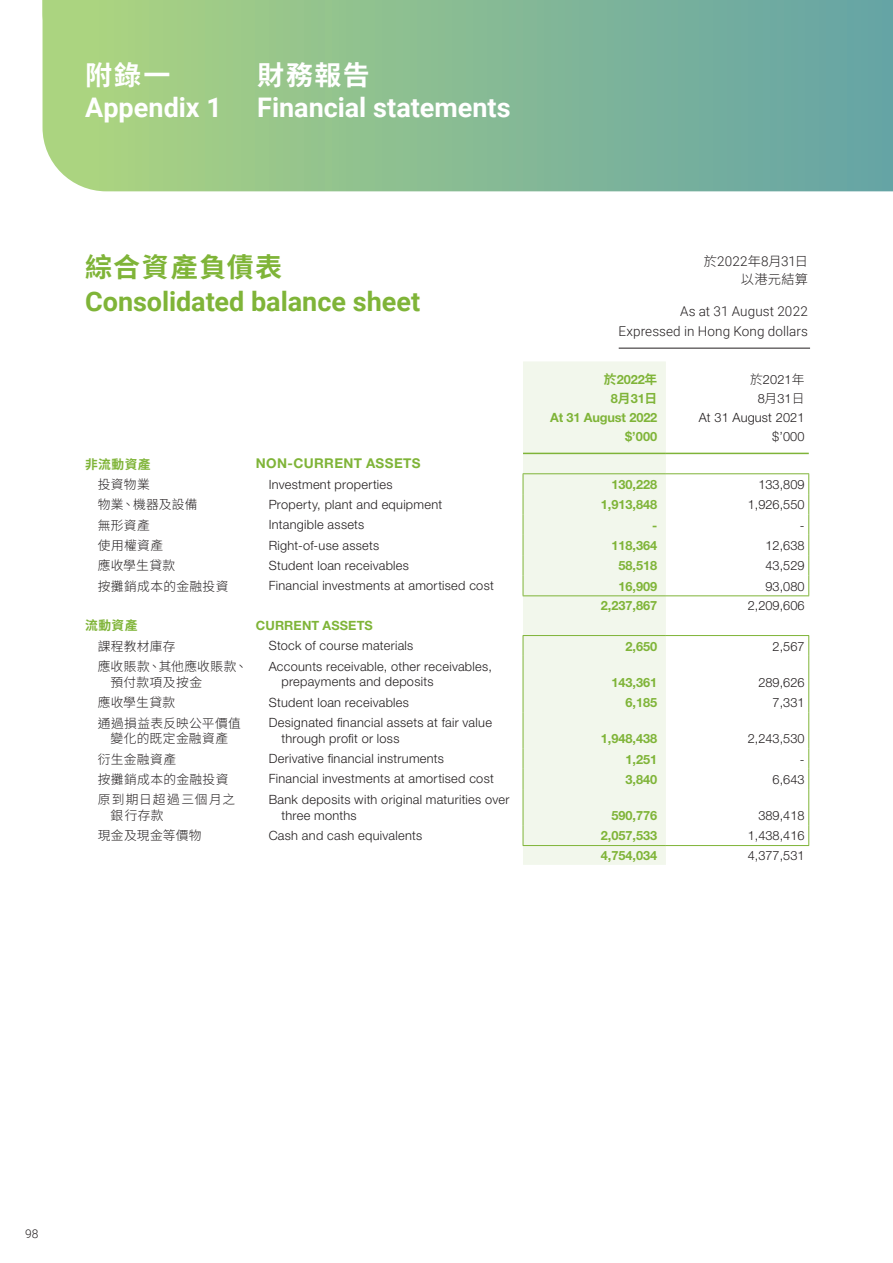
<style>
.page{position:relative;width:893px;height:1263px;background:#fff}
.page>*{position:absolute;margin:0;border:0;box-sizing:border-box;transform-origin:0 0}
.t1{font:700 27px "Roboto";color:#fff}
.t2{font:700 27px "Roboto";color:#7fb438}
.t3{font:700 27px "Noto Sans HK";letter-spacing:.055em;color:#7fb438}
.t4{font:700 27px "Noto Sans HK";letter-spacing:.065em;color:#fff}
.t5{font:300 13.5px/19.5px "Roboto";letter-spacing:.005em;color:#231f20;text-align:right}
.t6{font:700 13.5px "Helvetica Neue LT Pro";letter-spacing:.025em;color:#7fb438}
.t7{font:300 13.2px "Noto Sans HK";letter-spacing:.02em;color:#231f20}
.t8{font:300 12.75px/18.8px "Helvetica Neue LT Pro";letter-spacing:.02em;color:#231f20}
.t9{font:700 12.75px/18.8px "Helvetica Neue LT Pro";color:#7fb438;text-align:right}
.t10{font:300 12.75px/15.8px "Noto Sans HK";letter-spacing:.03em;color:#231f20}
.t11{font:300 12.75px/15.8px "Noto Sans HK";letter-spacing:.08em;color:#231f20}
.t12{font:700 12.75px "Noto Sans HK";letter-spacing:.04em;color:#7fb438}
.t13{font:300 12px "Roboto";color:#231f20}
.s1{font-family:"Noto Sans HK";font-size:13.2px}
.s2{font-family:"Noto Sans HK"}
</style>
<div class="page">
<div style="left:523px;top:361px;width:143px;height:504px;background:#f2f7ec"></div>
<hr style="left:523px;top:473px;width:143px;height:1px;background:#7fb438">
<hr style="left:666px;top:473px;width:143px;height:1px;background:#7fb438">
<svg style="left:523px;top:474px;width:1px;height:121px"></svg>
<svg style="left:808px;top:474px;width:1px;height:121px"></svg>
<hr style="left:523px;top:595px;width:143px;height:1px;background:#7fb438">
<hr style="left:666px;top:595px;width:143px;height:1px;background:#7fb438">
<hr style="left:523px;top:635px;width:143px;height:1px;background:#7fb438">
<svg style="left:523px;top:636px;width:1px;height:20px"></svg>
<hr style="left:666px;top:635px;width:143px;height:1px;background:#7fb438">
<svg style="left:808px;top:636px;width:1px;height:20px"></svg>
<hr style="left:523px;top:656px;width:1px;height:36px;background:#7fb438">
<hr style="left:808px;top:656px;width:1px;height:36px;background:#7fb438">
<svg style="left:523px;top:692px;width:1px;height:20px"></svg>
<svg style="left:808px;top:692px;width:1px;height:20px"></svg>
<hr style="left:523px;top:712px;width:1px;height:36px;background:#7fb438">
<hr style="left:808px;top:712px;width:1px;height:36px;background:#7fb438">
<svg style="left:523px;top:748px;width:1px;height:41px"></svg>
<svg style="left:808px;top:748px;width:1px;height:41px"></svg>
<hr style="left:523px;top:789px;width:1px;height:36px;background:#7fb438">
<hr style="left:808px;top:789px;width:1px;height:36px;background:#7fb438">
<svg style="left:523px;top:825px;width:1px;height:20px"></svg>
<svg style="left:808px;top:825px;width:1px;height:20px"></svg>
<hr style="left:523px;top:845px;width:143px;height:1px;background:#7fb438">
<hr style="left:666px;top:845px;width:143px;height:1px;background:#7fb438">
<hr style="left:523px;top:453px;width:143px;height:1px;background:#7fb438">
<hr style="left:666px;top:453px;width:143px;height:1px;background:#7fb438">
<hr style="left:619px;top:348px;width:191px;height:1px;background:#231f20">
<svg style="left:43px;top:0;width:850px;height:191px;background:#89bc93"></svg>
<h1 class="t4" style="left:85px;top:60px;width:87px">附錄一</h1>
<h1 class="t1" style="left:85px;top:88px;width:138px">Appendix 1</h1>
<h1 class="t4" style="left:257px;top:60px;width:114px">財務報告</h1>
<h1 class="t1" style="left:257px;top:88px;width:255px">Financial statements</h1>
<h1 class="t3" style="left:85px;top:252px;width:199px">綜合資產負債表</h1>
<h1 class="t2" style="left:85px;top:283px;width:337px">Consolidated balance sheet</h1>
<p class="t5" style="left:704px;top:251px;width:106px"><span class="s1">於</span>2022<span class="s1">年</span>8<span class="s1">月</span>31<span class="s1">日</span></p>
<p class="t7" style="left:741px;top:271px;width:69px">以港元結算</p>
<p class="t5" style="left:618px;top:301px;width:191px">As at 31 August 2022<br>Expressed in Hong Kong dollars</p>
<p class="t9" style="left:550px;top:370px;width:109px"><span class="s2">於</span>2022<span class="s2">年<br></span>8<span class="s2">月</span>31<span class="s2">日<br></span>At 31 August 2022 $’000</p>
<p class="t8" style="left:699px;top:370px;width:107px;text-align:right"><span class="s2">於</span>2021<span class="s2">年<br></span>8<span class="s2">月</span>31<span class="s2">日<br></span>At 31 August 2021 $’000</p>
<p class="t12" style="left:85px;top:457px;width:67px">非流動資產</p>
<p class="t6" style="left:256px;top:455px;width:166px">NON-CURRENT ASSETS</p>
<p class="t10" style="left:98px;top:477px;width:53px">投資物業</p>
<p class="t8" style="left:269px;top:474px;width:125px">Investment properties</p>
<p class="t9" style="left:611px;top:475px;width:48px">130,228</p>
<p class="t8" style="left:758px;top:475px;width:48px">133,809</p>
<p class="t10" style="left:98px;top:497px;width:101px">物業、機器及設備</p>
<p class="t8" style="left:269px;top:495px;width:175px">Property, plant and equipment</p>
<p class="t9" style="left:601px;top:495px;width:58px">1,913,848</p>
<p class="t8" style="left:748px;top:495px;width:58px">1,926,550</p>
<p class="t10" style="left:98px;top:517px;width:54px">無形資產</p>
<p class="t8" style="left:269px;top:515px;width:97px">Intangible assets</p>
<p class="t9" style="left:652px;top:515px;width:7px">-</p>
<p class="t8" style="left:800px;top:515px;width:6px">-</p>
<p class="t10" style="left:98px;top:538px;width:67px">使用權資產</p>
<p class="t8" style="left:269px;top:535px;width:112px">Right-of-use assets</p>
<p class="t9" style="left:611px;top:536px;width:48px">118,364</p>
<p class="t8" style="left:765px;top:536px;width:40px">12,638</p>
<p class="t10" style="left:98px;top:558px;width:79px">應收學生貸款</p>
<p class="t8" style="left:269px;top:556px;width:142px">Student loan receivables</p>
<p class="t9" style="left:618px;top:556px;width:40px">58,518</p>
<p class="t8" style="left:765px;top:556px;width:40px">43,529</p>
<p class="t10" style="left:98px;top:578px;width:132px">按攤銷成本的金融投資</p>
<p class="t8" style="left:269px;top:576px;width:227px">Financial investments at amortised cost</p>
<p class="t9" style="left:618px;top:576px;width:40px">16,909</p>
<p class="t8" style="left:765px;top:577px;width:40px">93,080</p>
<p class="t9" style="left:601px;top:596px;width:58px">2,237,867</p>
<p class="t8" style="left:748px;top:596px;width:58px">2,209,606</p>
<p class="t12" style="left:85px;top:619px;width:54px">流動資產</p>
<p class="t9" style="left:256px;top:616px;width:118px">CURRENT ASSETS</p>
<p class="t10" style="left:98px;top:638px;width:79px">課程教材庫存</p>
<p class="t8" style="left:269px;top:636px;width:146px">Stock of course materials</p>
<p class="t9" style="left:625px;top:637px;width:33px">2,650</p>
<p class="t8" style="left:773px;top:637px;width:33px">2,567</p>
<p class="t10" style="left:111px;top:659px;width:138px;text-indent:-13px">應收賬款、其他應收賬款、預付款項及按金</p>
<p class="t8" style="left:281px;top:658px;width:212px;line-height:15.8px;text-indent:-13px">Accounts receivable, other receivables, prepayments and deposits</p>
<p class="t9" style="left:611px;top:673px;width:48px">143,361</p>
<p class="t8" style="left:758px;top:673px;width:48px">289,626</p>
<p class="t10" style="left:98px;top:695px;width:79px">應收學生貸款</p>
<p class="t8" style="left:269px;top:692px;width:142px">Student loan receivables</p>
<p class="t9" style="left:625px;top:693px;width:33px">6,185</p>
<p class="t8" style="left:773px;top:693px;width:33px">7,331</p>
<p class="t10" style="left:98px;top:715px;width:145px;text-align:center">通過損益表反映公平價值變化的既定金融資產</p>
<p class="t8" style="left:281px;top:714px;width:212px;line-height:15.8px;text-indent:-13px">Designated financial assets at fair value through profit or loss</p>
<p class="t9" style="left:601px;top:729px;width:58px">1,948,438</p>
<p class="t8" style="left:748px;top:729px;width:58px">2,243,530</p>
<p class="t10" style="left:98px;top:751px;width:80px">衍生金融資產</p>
<p class="t8" style="left:269px;top:749px;width:177px">Derivative financial instruments</p>
<p class="t9" style="left:625px;top:749px;width:33px">1,251</p>
<p class="t8" style="left:800px;top:749px;width:6px">-</p>
<p class="t10" style="left:98px;top:772px;width:132px">按攤銷成本的金融投資</p>
<p class="t8" style="left:269px;top:769px;width:227px">Financial investments at amortised cost</p>
<p class="t9" style="left:625px;top:770px;width:33px">3,840</p>
<p class="t8" style="left:773px;top:770px;width:33px">6,643</p>
<p class="t11" style="left:111px;top:792px;width:126px;text-indent:-13px">原到期日超過三個月之銀行存款</p>
<p class="t8" style="left:281px;top:791px;width:229px;line-height:15.8px;text-indent:-13px">Bank deposits with original maturities over three months</p>
<p class="t9" style="left:611px;top:806px;width:48px">590,776</p>
<p class="t8" style="left:758px;top:806px;width:48px">389,418</p>
<p class="t10" style="left:98px;top:828px;width:105px">現金及現金等價物</p>
<p class="t8" style="left:269px;top:826px;width:155px">Cash and cash equivalents</p>
<p class="t9" style="left:601px;top:826px;width:58px">2,057,533</p>
<p class="t8" style="left:748px;top:826px;width:58px">1,438,416</p>
<p class="t9" style="left:601px;top:845px;width:58px">4,754,034</p>
<p class="t8" style="left:748px;top:845px;width:58px">4,377,531</p>
<p class="t13" style="left:25px;top:1225px;width:15px">98</p>
</div>
